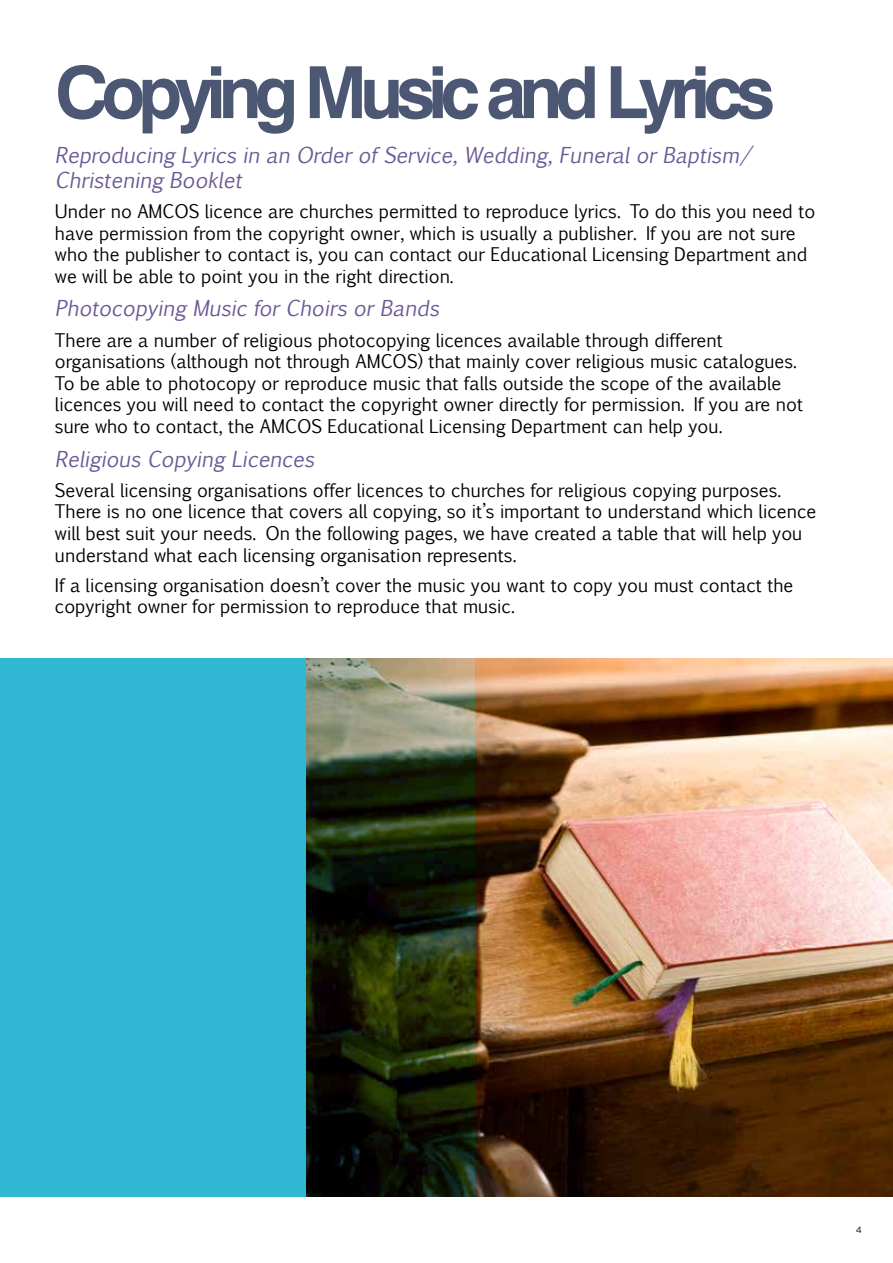
<style>
.page{position:relative;width:893px;height:1263px;background:#fff}
.page>*{position:absolute;margin:0;border:0;box-sizing:border-box;transform-origin:0 0}
.t1{font:700 72px "Swiss 721 BT";letter-spacing:-.1em;color:#4c5773}
.t2{font:italic 21px/25.2px "Euphemia CAS";color:#6c5a95}
.t3{font:18px/21.6px "Euphemia CAS";color:#000}
.t4{font:9px "Gotham";color:#000}
</style>
<div class="page">
<img style="left:475px;top:658px;width:418px;height:538px">
<svg style="left:0;top:658px;width:475px;height:538px;fill:#30b7d3"></svg>
<h1 class="t1" style="left:55px;top:43px;width:721px">Copying Music and Lyrics</h1>
<p class="t2" style="left:55px;top:142px;width:703px">Reproducing Lyrics in an Order of Service, Wedding, Funeral or Baptism/<br>Christening Booklet</p>
<p class="t3" style="left:55px;top:200px;width:762px">Under no AMCOS licence are churches permitted to reproduce lyrics. To do this you need to have permission from the copyright owner, which is usually a publisher. If you are not sure who the publisher to contact is, you can contact our Educational Licensing Department and we will be able to point you in the right direction.</p>
<p class="t2" style="left:55px;top:296px;width:391px">Photocopying Music for Choirs or Bands</p>
<p class="t3" style="left:55px;top:329px;width:750px">There are a number of religious photocopying licences available through different organisations (although not through AMCOS) that mainly cover religious music catalogues.<br>To be able to photocopy or reproduce music that falls outside the scope of the available licences you will need to contact the copyright owner directly for permission. If you are not sure who to contact, the AMCOS Educational Licensing Department can help you.</p>
<p class="t2" style="left:55px;top:446px;width:266px">Religious Copying Licences</p>
<p class="t3" style="left:55px;top:479px;width:763px">Several licensing organisations offer licences to churches for religious copying purposes.<br>There is no one licence that covers all copying, so it’s important to understand which licence will best suit your needs. On the following pages, we have created a table that will help you understand what each licensing organisation represents.</p>
<p class="t3" style="left:55px;top:574px;width:740px">If a licensing organisation doesn’t cover the music you want to copy you must contact the copyright owner for permission to reproduce that music.</p>
<p class="t4" style="left:856px;top:1224px;width:8px">4</p>
</div>
